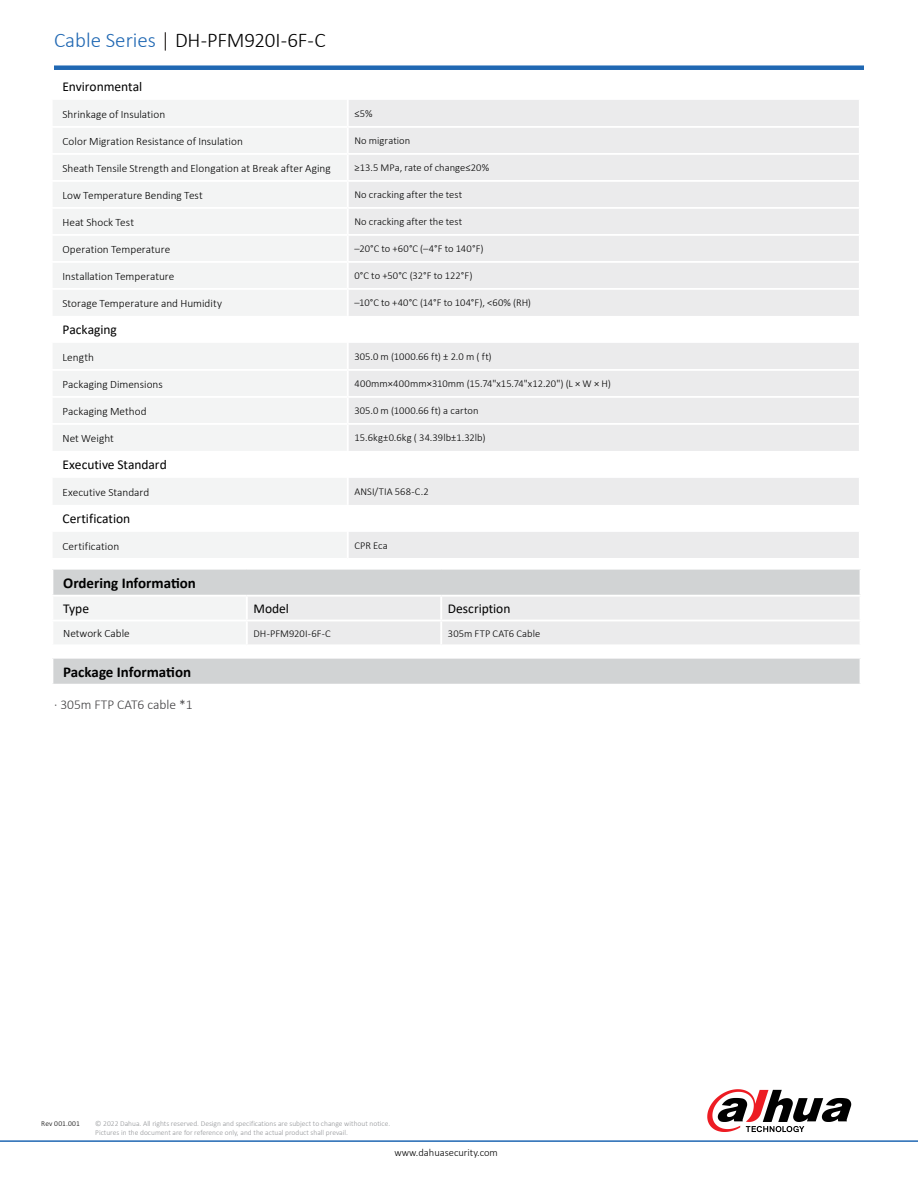
<style>
.page{position:relative;width:918px;height:1188px;background:#fff}
.page>*{position:absolute;margin:0;border:0;box-sizing:border-box;transform-origin:0 0}
.t1{font:300 21px "Calibri";color:#000}
.t2{font:700 15px "Calibri";color:#000}
.t3{font:13.5px "Calibri";color:#000}
.t4{font:300 13.5px "Calibri";color:#403f41}
.t5{font:300 11.25px "Calibri";color:#000}
.t6{font:300 10.5px "Calibri";letter-spacing:.005em;color:#000}
.t7{font:300 10.5px "Calibri";letter-spacing:.025em;color:#000}
.t8{font:300 7.5px/9px "Calibri";color:#939598}
.t9{font:300 7.5px "Calibri";letter-spacing:.015em;color:#000}
.s1{color:#2068b3}
.s2{color:#1b1513}
</style>
<div class="page">
<div style="left:54px;top:65px;width:810px;height:5px;background:#2068b3"></div>
<hr style="left:0;top:1140px;width:918px;height:2px;background:#2068b3">
<svg style="left:707px;top:1089px;width:144px;height:43px"></svg>
<svg style="left:53px;top:570px;width:807px;height:74px"></svg>
<svg style="left:53px;top:100px;width:293px;height:458px;fill:#f3f4f4"></svg>
<svg style="left:349px;top:100px;width:510px;height:458px;fill:#ebebec"></svg>
<hr style="left:51px;top:126px;width:297px;height:2px;background:#fff">
<hr style="left:348px;top:126px;width:513px;height:2px;background:#fff">
<hr style="left:51px;top:153px;width:297px;height:2px;background:#fff">
<hr style="left:348px;top:153px;width:513px;height:2px;background:#fff">
<hr style="left:51px;top:180px;width:297px;height:2px;background:#fff">
<hr style="left:348px;top:180px;width:513px;height:2px;background:#fff">
<hr style="left:51px;top:207px;width:297px;height:2px;background:#fff">
<hr style="left:348px;top:207px;width:513px;height:2px;background:#fff">
<hr style="left:51px;top:234px;width:297px;height:2px;background:#fff">
<hr style="left:348px;top:234px;width:513px;height:2px;background:#fff">
<hr style="left:51px;top:261px;width:297px;height:2px;background:#fff">
<hr style="left:348px;top:261px;width:513px;height:2px;background:#fff">
<hr style="left:51px;top:288px;width:297px;height:2px;background:#fff">
<hr style="left:348px;top:288px;width:513px;height:2px;background:#fff">
<hr style="left:51px;top:369px;width:297px;height:2px;background:#fff">
<hr style="left:348px;top:369px;width:513px;height:2px;background:#fff">
<hr style="left:51px;top:396px;width:297px;height:2px;background:#fff">
<hr style="left:348px;top:396px;width:513px;height:2px;background:#fff">
<hr style="left:51px;top:423px;width:297px;height:2px;background:#fff">
<hr style="left:348px;top:423px;width:513px;height:2px;background:#fff">
<div style="left:52px;top:658px;width:809px;height:27px;background:#d1d3d4"></div>
<hr style="left:51px;top:657px;width:810px;height:2px;background:#fff">
<hr style="left:51px;top:659px;width:2px;height:25px;background:#fff">
<svg style="left:860px;top:659px;width:1px;height:25px"></svg>
<hr style="left:51px;top:684px;width:810px;height:2px;background:#fff">
<h1 class="t1" style="left:54px;top:27px;width:273px"><span class="s1">Cable Series</span> <span class="s2">|</span> DH-PFM920I-6F-C</h1>
<p class="t3" style="left:62px;top:78px;width:81px">Environmental</p>
<p class="t5" style="left:62px;top:107px;width:104px">Shrinkage of Insulation</p>
<p class="t6" style="left:355px;top:107px;width:20px">≤5%</p>
<p class="t5" style="left:62px;top:134px;width:182px">Color Migration Resistance of Insulation</p>
<p class="t6" style="left:355px;top:134px;width:57px">No migration</p>
<p class="t5" style="left:62px;top:161px;width:270px">Sheath Tensile Strength and Elongation at Break after Aging</p>
<p class="t6" style="left:355px;top:161px;width:136px">≥13.5 MPa, rate of change≤20%</p>
<p class="t5" style="left:62px;top:188px;width:142px">Low Temperature Bending Test</p>
<p class="t6" style="left:355px;top:188px;width:109px">No cracking after the test</p>
<p class="t5" style="left:62px;top:215px;width:73px">Heat Shock Test</p>
<p class="t6" style="left:355px;top:215px;width:109px">No cracking after the test</p>
<p class="t5" style="left:62px;top:242px;width:109px">Operation Temperature</p>
<p class="t6" style="left:355px;top:242px;width:131px">–20°C to +60°C (–4°F to 140°F)</p>
<p class="t5" style="left:62px;top:269px;width:113px">Installation Temperature</p>
<p class="t6" style="left:355px;top:269px;width:120px">0°C to +50°C (32°F to 122°F)</p>
<p class="t5" style="left:62px;top:296px;width:161px">Storage Temperature and Humidity</p>
<p class="t6" style="left:355px;top:296px;width:178px">–10°C to +40°C (14°F to 104°F), &lt;60% (RH)</p>
<p class="t3" style="left:62px;top:321px;width:56px">Packaging</p>
<p class="t5" style="left:62px;top:350px;width:33px">Length</p>
<p class="t7" style="left:355px;top:350px;width:139px">305.0 m (1000.66 ft) ± 2.0 m ( ft)</p>
<p class="t5" style="left:62px;top:377px;width:102px">Packaging Dimensions</p>
<p class="t6" style="left:355px;top:377px;width:258px">400mm×400mm×310mm (15.74"x15.74"x12.20") (L × W × H)</p>
<p class="t5" style="left:62px;top:404px;width:86px">Packaging Method</p>
<p class="t6" style="left:355px;top:404px;width:125px">305.0 m (1000.66 ft) a carton</p>
<p class="t5" style="left:62px;top:431px;width:53px">Net Weight</p>
<p class="t6" style="left:355px;top:431px;width:133px">15.6kg±0.6kg ( 34.39lb±1.32lb)</p>
<p class="t3" style="left:62px;top:456px;width:106px">Executive Standard</p>
<p class="t5" style="left:62px;top:485px;width:88px">Executive Standard</p>
<p class="t6" style="left:355px;top:485px;width:76px">ANSI/TIA 568-C.2</p>
<p class="t3" style="left:62px;top:510px;width:69px">Certification</p>
<p class="t5" style="left:62px;top:539px;width:58px">Certification</p>
<p class="t6" style="left:355px;top:539px;width:35px">CPR Eca</p>
<h2 class="t2" style="left:63px;top:572px;width:134px">Ordering Information</h2>
<p class="t3" style="left:63px;top:599px;width:27px">Type</p>
<p class="t3" style="left:254px;top:599px;width:37px">Model</p>
<p class="t3" style="left:448px;top:599px;width:64px">Description</p>
<p class="t5" style="left:63px;top:626px;width:68px">Network Cable</p>
<p class="t6" style="left:254px;top:627px;width:79px">DH-PFM920I-6F-C</p>
<p class="t6" style="left:448px;top:627px;width:94px">305m FTP CAT6 Cable</p>
<h2 class="t2" style="left:63px;top:661px;width:129px">Package Information</h2>
<p class="t4" style="left:54px;top:696px;width:140px">· 305m FTP CAT6 cable *1</p>
<p class="t9" style="left:41px;top:1119px;width:40px">Rev 001.001</p>
<p class="t8" style="left:95px;top:1119px;width:296px">© 2022 Dahua. All rights reserved. Design and specifications are subject to change without notice.<br>Pictures in the document are for reference only, and the actual product shall prevail.</p>
<p class="t6" style="left:395px;top:1146px;width:105px">www.dahuasecurity.com</p>
</div>
